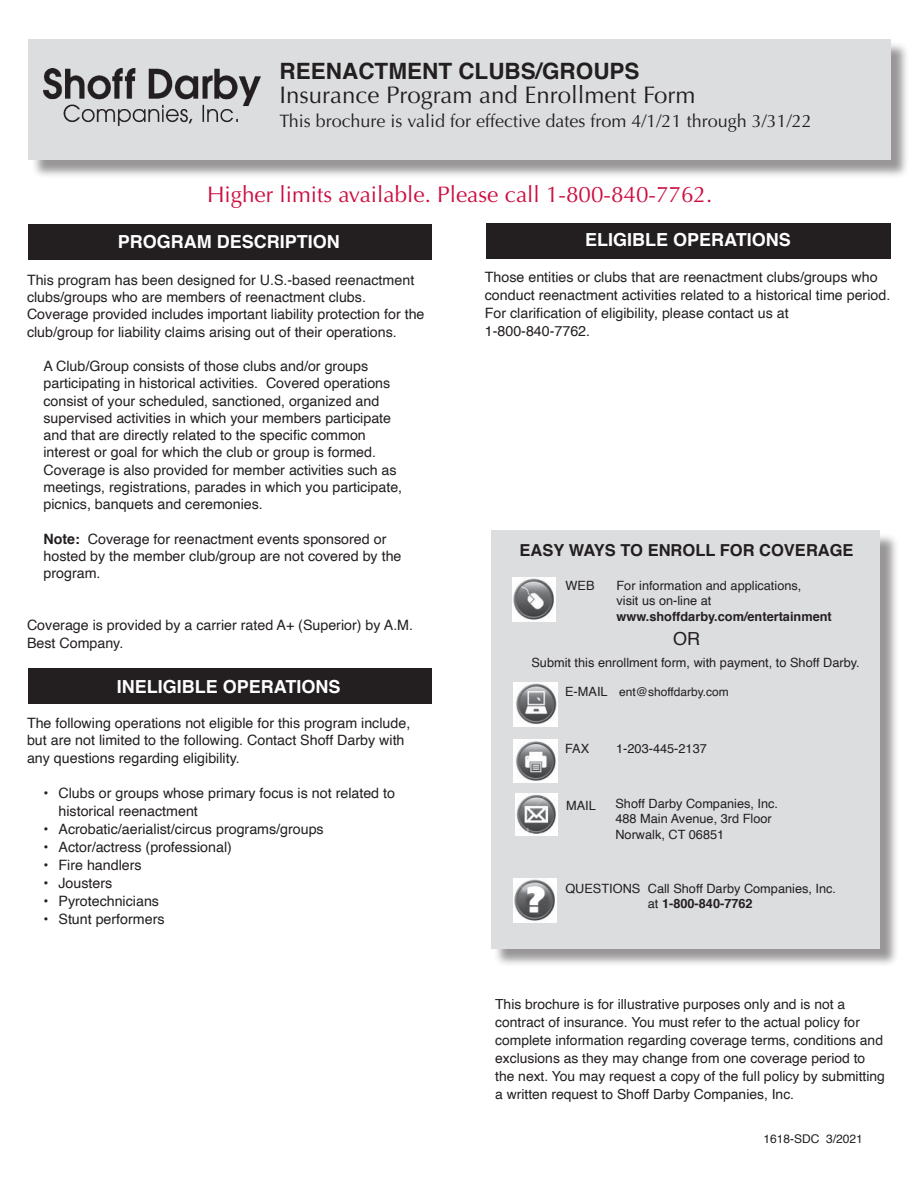
<style>
.page{position:relative;width:918px;height:1188px;background:#fff}
.page>*{position:absolute;margin:0;border:0;box-sizing:border-box;transform-origin:0 0}
.t1{font:24px "Optima";color:#231f20}
.t2{font:22.5px "Optima";color:#cd0d40}
.t3{font:700 22.5px "Helvetica";color:#231f20}
.t4{font:18px "Optima";color:#231f20}
.t5{font:700 18px "Helvetica";color:#fff}
.t6{font:18px "Helvetica";color:#231f20}
.t7{font:700 16.5px "Helvetica";color:#231f20}
.t8{font:14.25px/17.2px "Helvetica";color:#231f20}
.t9{font:13.8px/18px "Helvetica";color:#231f20}
.t10{font:12.75px/15.8px "Helvetica";color:#231f20}
.t11{font:700 12.75px "Helvetica";color:#231f20}
.t12{font:12px "Helvetica";color:#231f20}
.s1{font-weight:700}
.s2{font-size:12.75px}
</style>
<div class="page">
<div style="left:28px;top:668px;width:404px;height:36px;background:#231f20"></div>
<div style="left:28px;top:224px;width:404px;height:36px;background:#231f20"></div>
<div style="left:486px;top:224px;width:405px;height:35px;background:#231f20"></div>
<div style="left:31px;top:41px;width:879px;height:137px;background:#231f20;opacity:.47"></div>
<div style="left:28px;top:39px;width:863px;height:121px;background:#dcdddf"></div>
<img style="left:44px;top:69px;width:217px;height:56px">
<div style="left:494px;top:533px;width:405px;height:434px;background:#231f20;opacity:.47"></div>
<div style="left:491px;top:531px;width:389px;height:418px;background:#dcdddf"></div>
<img style="left:512px;top:578px;width:43px;height:43px">
<img style="left:514px;top:739px;width:44px;height:43px">
<img style="left:515px;top:794px;width:42px;height:42px">
<img style="left:514px;top:683px;width:43px;height:43px">
<img style="left:514px;top:878px;width:43px;height:44px">
<h2 class="t3" style="left:280px;top:53px;width:362px">REENACTMENT CLUBS/GROUPS</h2>
<h1 class="t1" style="left:280px;top:81px;width:417px">Insurance Program and Enrollment Form</h1>
<p class="t4" style="left:280px;top:110px;width:534px">This brochure is valid for effective dates from 4/1/21 through 3/31/22</p>
<h2 class="t2" style="left:207px;top:181px;width:507px">Higher limits available. Please call 1-800-840-7762.</h2>
<p class="t5" style="left:118px;top:227px;width:224px">PROGRAM DESCRIPTION</p>
<p class="t8" style="left:27px;top:272px;width:399px">This program has been designed for U.S.-based reenactment clubs/groups who are members of reenactment clubs.<br>Coverage provided includes important liability protection for the club/group for liability claims arising out of their operations.</p>
<p class="t8" style="left:44px;top:358px;width:360px">A Club/Group consists of those clubs and/or groups participating in historical activities. Covered operations consist of your scheduled, sanctioned, organized and supervised activities in which your members participate and that are directly related to the specific common interest or goal for which the club or group is formed.<br>Coverage is also provided for member activities such as meetings, registrations, parades in which you participate, picnics, banquets and ceremonies.</p>
<p class="t8" style="left:44px;top:530px;width:360px"><span class="s1">Note:</span> Coverage for reenactment events sponsored or hosted by the member club/group are not covered by the program.</p>
<p class="t8" style="left:27px;top:616px;width:388px;line-height:18px">Coverage is provided by a carrier rated A+ (Superior) by A.M.<br>Best Company.</p>
<p class="t5" style="left:117px;top:672px;width:225px">INELIGIBLE OPERATIONS</p>
<p class="t8" style="left:27px;top:715px;width:385px">The following operations not eligible for this program include, but are not limited to the following. Contact Shoff Darby with any questions regarding eligibility.</p>
<p class="t8" style="left:59px;top:784px;width:338px;line-height:18px;text-indent:-15px">• Clubs or groups whose primary focus is not related to historical reenactment</p>
<p class="t8" style="left:44px;top:821px;width:282px">• Acrobatic/aerialist/circus programs/groups</p>
<p class="t8" style="left:44px;top:839px;width:190px">• Actor/actress (professional)</p>
<p class="t8" style="left:44px;top:857px;width:100px">• Fire handlers</p>
<p class="t8" style="left:44px;top:875px;width:70px">• Jousters</p>
<p class="t8" style="left:44px;top:893px;width:117px">• Pyrotechnicians</p>
<p class="t8" style="left:44px;top:911px;width:123px">• Stunt performers</p>
<p class="t5" style="left:585px;top:225px;width:207px">ELIGIBLE OPERATIONS</p>
<p class="t8" style="left:485px;top:268px;width:407px;line-height:18px">Those entities or clubs that are reenactment clubs/groups who conduct reenactment activities related to a historical time period.<br>For clarification of eligibility, please contact us at 1-800-840-7762.</p>
<p class="t7" style="left:520px;top:537px;width:336px">EASY WAYS TO ENROLL FOR COVERAGE</p>
<p class="t10" style="left:566px;top:578px;width:31px">WEB</p>
<p class="t10" style="left:617px;top:578px;width:186px">For information and applications, visit us on-line at</p>
<p class="t11" style="left:617px;top:606px;width:217px">www.shoffdarby.com/entertainment</p>
<p class="t6" style="left:673px;top:625px;width:28px">OR</p>
<p class="t10" style="left:531px;top:655px;width:330px">Submit this enrollment form, with payment, to Shoff Darby.</p>
<p class="t12" style="left:565px;top:683px;width:165px"><span class="s2">E-MAIL</span> ent@shoffdarby.com</p>
<p class="t10" style="left:565px;top:741px;width:26px">FAX</p>
<p class="t10" style="left:616px;top:741px;width:92px">1-203-445-2137</p>
<p class="t10" style="left:566px;top:798px;width:31px">MAIL</p>
<p class="t10" style="left:615px;top:796px;width:164px">Shoff Darby Companies, Inc.<br>488 Main Avenue, 3rd Floor<br>Norwalk, CT 06851</p>
<p class="t10" style="left:565px;top:881px;width:272px;text-align:center">QUESTIONS Call Shoff Darby Companies, Inc. at <span class="s1">1-800-840-7762</span></p>
<p class="t9" style="left:495px;top:995px;width:391px">This brochure is for illustrative purposes only and is not a contract of insurance. You must refer to the actual policy for complete information regarding coverage terms, conditions and exclusions as they may change from one coverage period to the next. You may request a copy of the full policy by submitting a written request to Shoff Darby Companies, Inc.</p>
<p class="t12" style="left:763px;top:1130px;width:101px">1618-SDC 3/2021</p>
</div>
